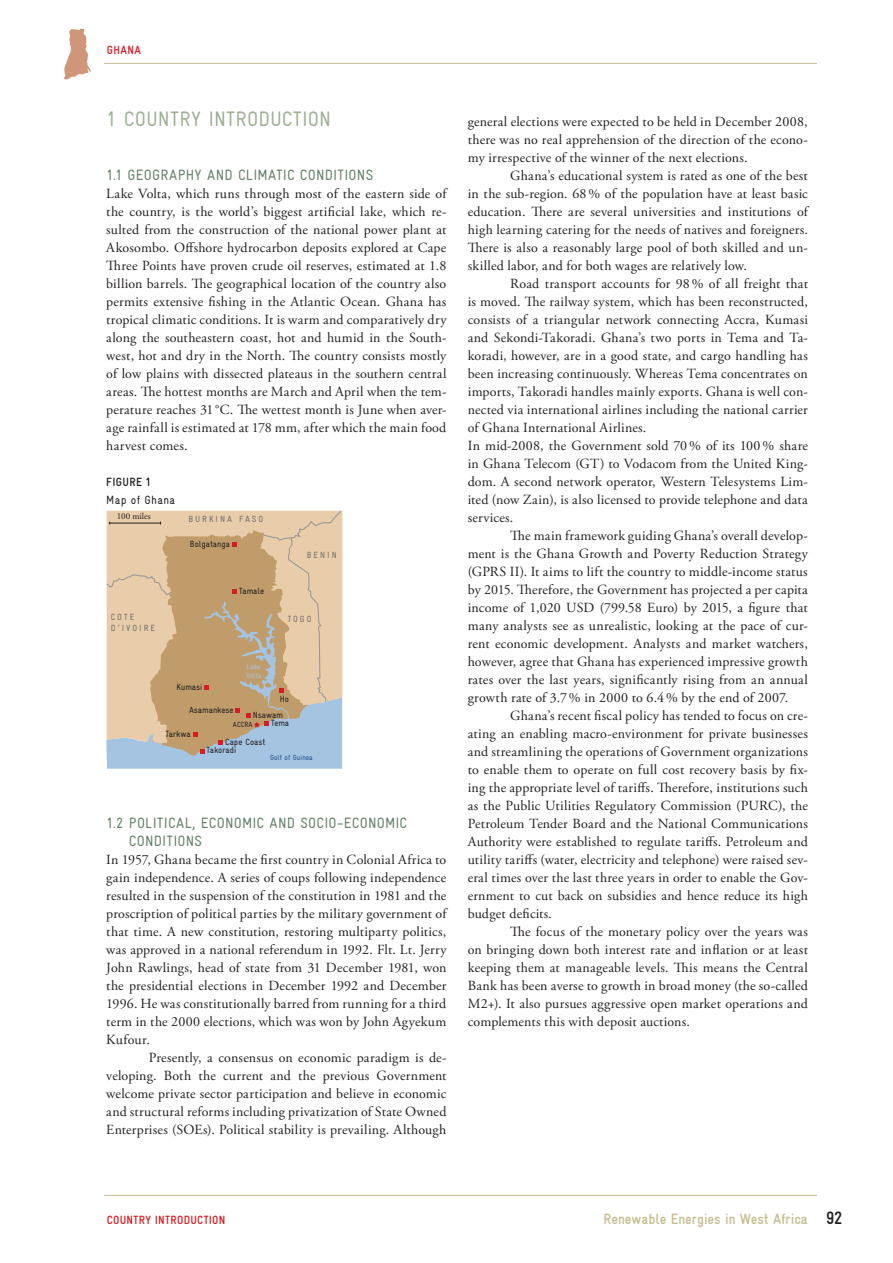
<style>
.page{position:relative;width:893px;height:1263px;background:#fff}
.page>*{position:absolute;margin:0;border:0;box-sizing:border-box;transform-origin:0 0}
.t1{font:condensed 21px "Gravur";letter-spacing:.015em;color:#9eb091}
.t2{font:condensed 15px "Gravur";letter-spacing:.02em;color:#608066}
.t3{font:700 condensed 15px "Gravur";color:#c8be91}
.t4{font:13.95px/18px "Adobe Garamond Pro";letter-spacing:.015em;color:#231f20;text-align:justify}
.t5{font:700 condensed 12px "Gravur";color:#d81c23}
.t6{font:condensed 12px "Gravur";color:#231f20}
.t7{font:700 condensed 12px "Gravur";color:#231f20}
.t8{font:condensed 9px "Gravur";color:#231f20}
.t9{font:condensed 9px "Gravur";letter-spacing:.22em;color:#6c6d70}
.t10{font:9px "Adobe Garamond Pro";color:#231f20}
.t11{font:condensed 7.5px "Gravur";color:#205088}
.t12{font:condensed 7.5px/9px "Gravur";color:#a4c4e2}
.t13{font:condensed 7.5px "Gravur";color:#231f20}
.s1{font-size:18px;color:#231f20}
</style>
<div class="page">
<svg style="left:64px;top:29px;width:27px;height:51px"></svg>
<hr style="left:104px;top:1195px;width:713px;height:1px;background:#c8be91">
<hr style="left:104px;top:63px;width:713px;height:1px;background:#c8be91">
<svg style="left:106px;top:510px;width:236px;height:259px;background:#cdb79a"></svg>
<p class="t5" style="left:107px;top:43px;width:15px">GHANA</p>
<h1 class="t1" style="left:106px;top:107px;width:226px">1 Country Introduction</h1>
<p class="t2" style="left:106px;top:167px;width:267px">1.1 Geography and Climatic Conditions</p>
<p class="t4" style="left:106px;top:185px;width:342px">Lake Volta, which runs through most of the eastern side of the country, is the world’s biggest artificial lake, which re&shy;sulted from the construction of the national power plant at Akosombo. Offshore hydrocarbon deposits explored at Cape Three Points have proven crude oil reserves, estimated at 1.8 billion barrels. The geographical location of the country also permits extensive fishing in the Atlantic Ocean. Ghana has tropical climatic conditions. It is warm and comparatively dry along the southeastern coast, hot and humid in the South&shy;west, hot and dry in the North. The country consists mostly of low plains with dissected plateaus in the southern central areas. The hottest months are March and April when the tem&shy;perature reaches 31 °C. The wettest month is June when aver&shy;age rainfall is estimated at 178 mm, after which the main food harvest comes.</p>
<p class="t7" style="left:106px;top:475px;width:13px">FIGURE</p>
<p class="t7" style="left:146px;top:475px;width:7px">1</p>
<p class="t6" style="left:106px;top:493px;width:70px">Map of Ghana</p>
<p class="t10" style="left:117px;top:511px;width:35px">100 miles</p>
<p class="t9" style="left:188px;top:514px;width:14px">BURK</p>
<p class="t9" style="left:216px;top:514px;width:11px">INA</p>
<p class="t9" style="left:239px;top:514px;width:24px">FASO</p>
<p class="t8" style="left:190px;top:539px;width:42px">Bolgatanga</p>
<p class="t8" style="left:239px;top:586px;width:27px">Tamale</p>
<p class="t9" style="left:307px;top:550px;width:30px">BEN IN</p>
<p class="t9" style="left:111px;top:612px;width:13px">COTE</p>
<p class="t9" style="left:288px;top:614px;width:24px">TO GO</p>
<p class="t9" style="left:111px;top:623px;width:40px">D'IVO IRE</p>
<p class="t12" style="left:247px;top:662px;width:17px">Lake<br>Volta</p>
<p class="t8" style="left:177px;top:681px;width:27px">Kumasi</p>
<p class="t8" style="left:189px;top:705px;width:46px">Asamankese</p>
<p class="t8" style="left:166px;top:729px;width:27px">Tarkwa</p>
<p class="t8" style="left:280px;top:694px;width:11px">Ho</p>
<p class="t8" style="left:253px;top:710px;width:32px">N sawam</p>
<p class="t8" style="left:271px;top:717px;width:20px">Tema</p>
<p class="t13" style="left:233px;top:720px;width:17px">ACCRA</p>
<p class="t8" style="left:225px;top:737px;width:42px">Cape Coast</p>
<p class="t8" style="left:207px;top:745px;width:31px">Takoradi</p>
<p class="t11" style="left:270px;top:753px;width:44px">Golf of Guinea</p>
<p class="t2" style="left:106px;top:815px;width:144px">1.2 Political, Economic</p>
<p class="t2" style="left:269px;top:815px;width:124px">and Socio-economic</p>
<p class="t2" style="left:129px;top:833px;width:73px">Conditions</p>
<p class="t4" style="left:106px;top:851px;width:342px">In 1957, Ghana became the first country in Colonial Africa to gain independence. A series of coups following independence resulted in the suspension of the constitution in 1981 and the proscription of political parties by the military government of that time. A new constitution, restoring multiparty politics, was approved in a national referendum in 1992. Flt. Lt. Jerry John Rawlings, head of state from 31 December 1981, won the presidential elections in December 1992 and December 1996. He was constitutionally barred from running for a third term in the 2000 elections, which was won by John Agyekum Kufour.</p>
<p class="t4" style="left:106px;top:1049px;width:342px;text-indent:43px">Presently, a consensus on economic paradigm is de&shy;veloping. Both the current and the previous Government welcome private sector participation and believe in economic and structural reforms including privatization of State Owned Enterprises (SOEs). Political stability is prevailing. Although</p>
<p class="t4" style="left:468px;top:113px;width:342px">general elections were expected to be held in December 2008, there was no real apprehension of the direction of the econo&shy;my irrespective of the winner of the next elections.</p>
<p class="t4" style="left:468px;top:167px;width:342px;text-indent:43px">Ghana’s educational system is rated as one of the best in the sub-region. 68% of the population have at least basic education. There are several universities and institutions of high learning catering for the needs of natives and foreigners.<br>There is also a reasonably large pool of both skilled and un&shy;skilled labor, and for both wages are relatively low.</p>
<p class="t4" style="left:468px;top:275px;width:342px;text-align:left;text-indent:43px">Road transport accounts for 98% of all freight that is moved. The railway system, which has been reconstructed, consists of a triangular network connecting Accra, Kumasi and Sekondi-Takoradi. Ghana’s two ports in Tema and Ta&shy;koradi, however, are in a good state, and cargo handling has been increasing continuously. Whereas Tema concentrates on imports, Takoradi handles mainly exports. Ghana is well con&shy;nected via international airlines including the national carrier of Ghana International Airlines.<br>In mid-2008, the Government sold 70% of its 100% share in Ghana Telecom (GT) to Vodacom from the United King&shy;dom. A second network operator, Western Telesystems Lim&shy;ited (now Zain), is also licensed to provide telephone and data services.</p>
<p class="t4" style="left:468px;top:527px;width:342px;text-indent:43px">The main framework guiding Ghana’s overall develop&shy;ment is the Ghana Growth and Poverty Reduction Strategy (GPRS II). It aims to lift the country to middle-income status by 2015. Therefore, the Government has projected a per capita income of 1,020 USD (799.58 Euro) by 2015, a figure that many analysts see as unrealistic, looking at the pace of cur&shy;rent economic development. Analysts and market watchers, however, agree that Ghana has experienced impressive growth rates over the last years, significantly rising from an annual growth rate of 3.7% in 2000 to 6.4% by the end of 2007.</p>
<p class="t4" style="left:468px;top:707px;width:342px;text-indent:43px">Ghana’s recent fiscal policy has tended to focus on cre&shy;ating an enabling macro-environment for private businesses and streamlining the operations of Government organizations to enable them to operate on full cost recovery basis by fix&shy;ing the appropriate level of tariffs. Therefore, institutions such as the Public Utilities Regulatory Commission (PURC), the Petroleum Tender Board and the National Communications Authority were established to regulate tariffs. Petroleum and utility tariffs (water, electricity and telephone) were raised sev&shy;eral times over the last three years in order to enable the Gov&shy;ernment to cut back on subsidies and hence reduce its high budget deficits.</p>
<p class="t4" style="left:468px;top:923px;width:342px;text-indent:43px">The focus of the monetary policy over the years was on bringing down both interest rate and inflation or at least keeping them at manageable levels. This means the Central Bank has been averse to growth in broad money (the so-called M2+). It also pursues aggressive open market operations and complements this with deposit auctions.</p>
<p class="t5" style="left:107px;top:1213px;width:8px">COUNTRY</p>
<p class="t5" style="left:155px;top:1213px;width:7px">INTRODUCTION</p>
<p class="t3" style="left:604px;top:1211px;width:241px">RENEWABLE ENERGIES IN WEST AFRICA <span class="s1">92</span></p>
</div>
